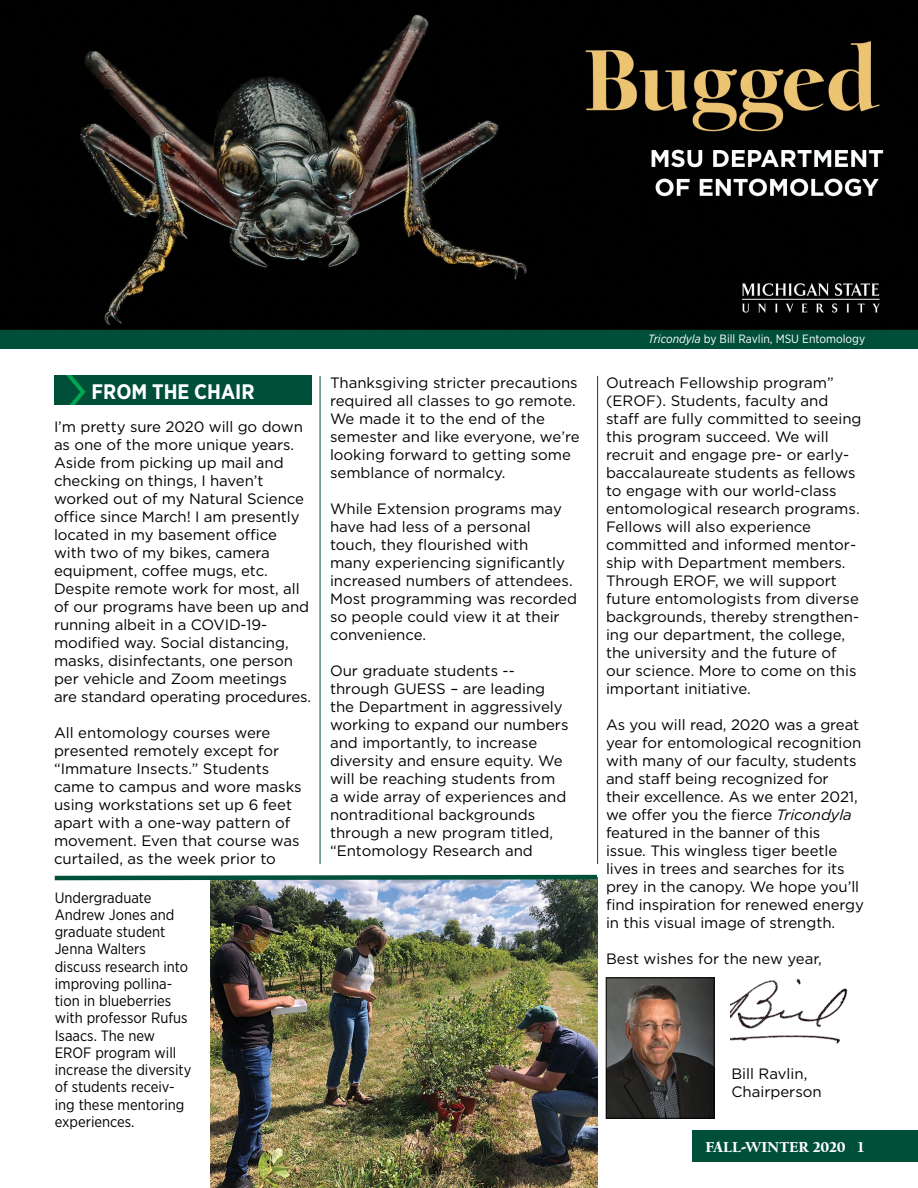
<style>
.page{position:relative;width:918px;height:1188px;background:#fff}
.page>*{position:absolute;margin:0;border:0;box-sizing:border-box;transform-origin:0 0}
.t1{font:700 21px "Gotham Narrow";color:#fff}
.Ento_text{font:15px/18px "Gotham";color:#000}
.Ento_cutlines{font:15px/17.2px "Gotham Narrow";color:#000}
.t2{font:900 15px "Californian FB Text";color:#fff}
.t3{font:12px "Gotham Narrow";color:#fff}
.s1{font-style:italic}
</style>
<div class="page">
<div style="left:692px;top:1130px;width:226px;height:32px;background:#004f39"></div>
<hr style="left:320px;top:376px;width:1px;height:488px;background:#004f39">
<img style="left:730px;top:979px;width:118px;height:65px">
<img style="left:608px;top:980px;width:104px;height:136px">
<div style="left:606px;top:978px;width:108px;height:140px;border:1px solid #000"></div>
<hr style="left:597px;top:376px;width:1px;height:488px;background:#004f39">
<div style="left:55px;top:376px;width:256px;height:29px;background:#004f39"></div>
<img style="left:0;top:0;width:918px;height:348px">
<img style="left:211px;top:883px;width:386px;height:305px">
<svg style="left:54px;top:874px;width:544px;height:9px"></svg>
<p class="t1" style="left:92px;top:379px;width:165px">FROM THE CHAIR</p>
<p class="Ento_text" style="left:330px;top:373px;width:251px">Thanksgiving stricter precautions required all classes to go remote.<br>We made it to the end of the semester and like everyone, we’re looking forward to getting some semblance of normalcy.</p>
<p class="Ento_text" style="left:330px;top:499px;width:248px">While Extension programs may have had less of a personal touch, they flourished with<br>many experiencing significantly increased numbers of attendees.<br>Most programming was recorded so people could view it at their convenience.</p>
<p class="Ento_text" style="left:330px;top:661px;width:240px">Our graduate students -- through GUESS – are leading the Department in aggressively working to expand our numbers and importantly, to increase diversity and ensure equity. We will be reaching students from<br>a wide array of experiences and nontraditional backgrounds through a new program titled, “Entomology Research and</p>
<p class="Ento_text" style="left:54px;top:417px;width:259px">I’m pretty sure 2020 will go down as one of the more unique years.<br>Aside from picking up mail and checking on things, I haven’t worked out of my Natural Science office since March! I am presently located in my basement office with two of my bikes, camera equipment, coffee mugs, etc.<br>Despite remote work for most, all of our programs have been up and running albeit in a COVID-19- modified way. Social distancing, masks, disinfectants, one person per vehicle and Zoom meetings are standard operating procedures.</p>
<p class="Ento_text" style="left:54px;top:723px;width:249px">All entomology courses were presented remotely except for “Immature Insects.” Students came to campus and wore masks using workstations set up 6 feet apart with a one-way pattern of movement. Even that course was curtailed, as the week prior to</p>
<p class="Ento_cutlines" style="left:55px;top:888px;width:138px">Undergraduate<br>Andrew Jones and graduate student<br>Jenna Walters discuss research into improving pollina&shy;tion in blueberries with professor Rufus<br>Isaacs. The new<br>EROF program will increase the diversity of students receiv&shy;ing these mentoring experiences.</p>
<p class="t3" style="left:648px;top:331px;width:218px"><span class="s1">Tricondyla</span> by Bill Ravlin, MSU Entomology</p>
<p class="Ento_text" style="left:606px;top:373px;width:257px">Outreach Fellowship program” (EROF). Students, faculty and staff are fully committed to seeing this program succeed. We will recruit and engage pre- or early&shy;baccalaureate students as fellows to engage with our world-class entomological research programs.<br>Fellows will also experience committed and informed mentor&shy;ship with Department members.<br>Through EROF, we will support future entomologists from diverse backgrounds, thereby strengthen&shy;ing our department, the college, the university and the future of our science. More to come on this important initiative.</p>
<p class="Ento_text" style="left:606px;top:715px;width:260px">As you will read, 2020 was a great year for entomological recognition with many of our faculty, students and staff being recognized for their excellence. As we enter 2021, we offer you the fierce <span class="s1">Tricondyla </span>featured in the banner of this issue. This wingless tiger beetle lives in trees and searches for its prey in the canopy. We hope you’ll find inspiration for renewed energy in this visual image of strength.</p>
<p class="Ento_text" style="left:606px;top:949px;width:217px">Best wishes for the new year,</p>
<p class="Ento_text" style="left:731px;top:1065px;width:92px">Bill Ravlin,<br>Chairperson</p>
<p class="t2" style="left:705px;top:1138px;width:160px">FALL-WINTER 2020 1</p>
</div>
